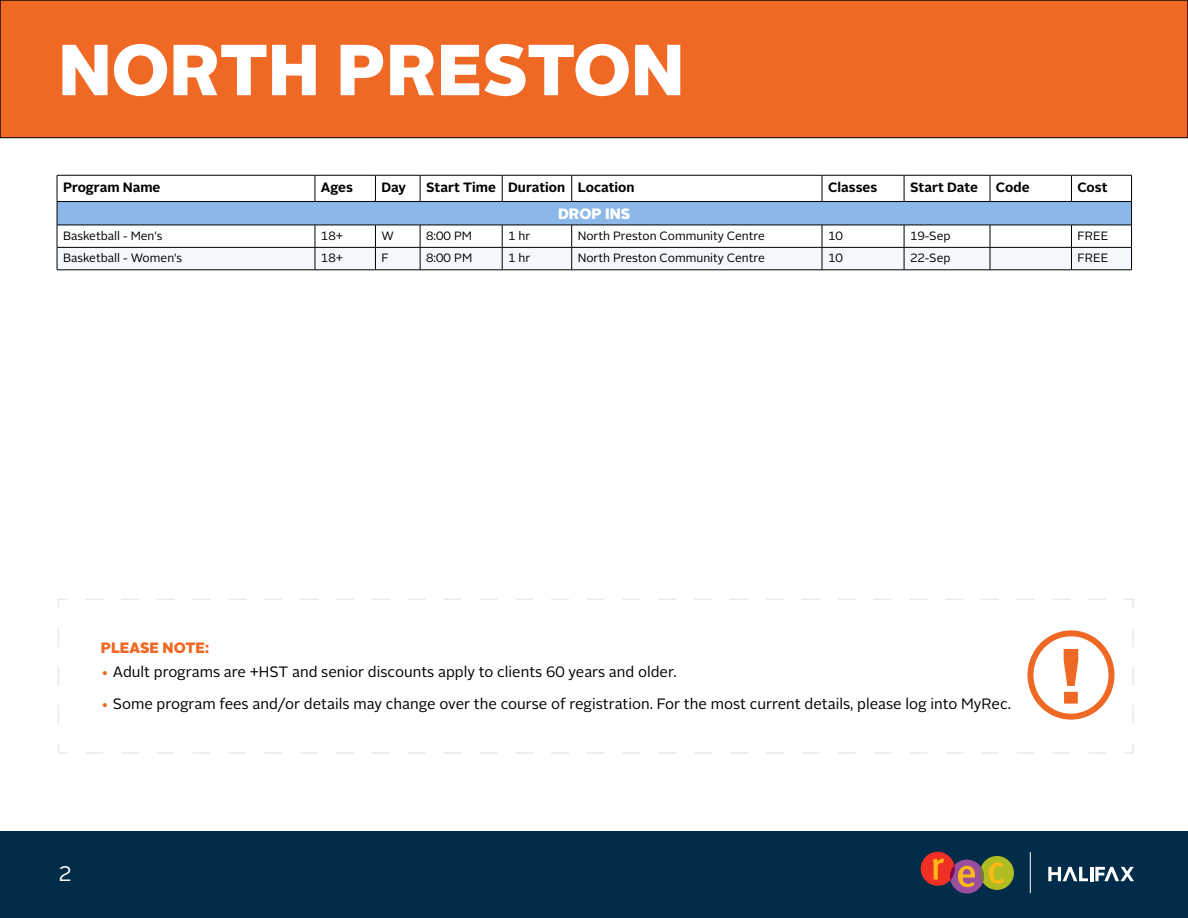
<style>
.page{position:relative;width:1188px;height:918px;background:#fff}
.page>*{position:absolute;margin:0;border:0;box-sizing:border-box;transform-origin:0 0}
.t1{font:900 78.15px "Alright Sans";color:#ef6924}
.t2{font:900 72px "Alright Sans";color:#fff}
.t3{font:21px "Alright Sans";color:#fff}
.t4{font:15px "Alright Sans";color:#000}
.t5{font:900 15px "Alright Sans";color:#ef6924}
.t6{font:900 15px "Alright Sans";color:#fff}
.t7{font:700 13.5px "Alright Sans";color:#000}
.t8{font:12px "Alright Sans";color:#000}
.s1{color:#ef6924}
</style>
<div class="page">
<div style="left:0;top:0;width:1188px;height:138px;background:#ef6924"></div>
<div style="left:0;top:0;width:1188px;height:138px;border:1px solid #000"></div>
<div style="left:0;top:832px;width:1188px;height:86px;background:#002b49"></div>
<div style="left:980px;top:856px;width:34px;height:34px;background:#afbc22;border-radius:50%"></div>
<svg style="left:950px;top:860px;width:34px;height:34px"></svg>
<div style="left:921px;top:852px;width:34px;height:34px;background:#ee3124;border-radius:50%"></div>
<svg style="left:933px;top:859px;width:11px;height:21px"></svg>
<svg style="left:950px;top:862px;width:54px;height:25px"></svg>
<hr style="left:1030px;top:852px;width:1px;height:41px;background:#fff">
<hr style="left:1090px;top:867px;width:3px;height:14px;background:#fff">
<svg style="left:1095px;top:867px;width:39px;height:14px"></svg>
<svg style="left:1048px;top:867px;width:40px;height:14px"></svg>
<svg style="left:57px;top:175px;width:1075px;height:95px"></svg>
<hr style="left:57px;top:270px;width:258px;height:1px;background:#000">
<hr style="left:315px;top:270px;width:60px;height:1px;background:#000">
<hr style="left:375px;top:270px;width:45px;height:1px;background:#000">
<hr style="left:420px;top:270px;width:82px;height:1px;background:#000">
<hr style="left:502px;top:270px;width:70px;height:1px;background:#000">
<hr style="left:572px;top:270px;width:250px;height:1px;background:#000">
<hr style="left:822px;top:270px;width:82px;height:1px;background:#000">
<hr style="left:904px;top:270px;width:86px;height:1px;background:#000">
<hr style="left:990px;top:270px;width:81px;height:1px;background:#000">
<hr style="left:1071px;top:270px;width:61px;height:1px;background:#000">
<svg style="left:58px;top:599px;width:1076px;height:155px"></svg>
<div style="left:1030px;top:633px;width:82px;height:84px;background:#fff;border-radius:50%"></div>
<div style="left:1028px;top:630px;width:86px;height:90px;border:6px solid #ef6924;border-radius:50%"></div>
<h2 class="t2" style="left:58px;top:18px;width:627px">NORTH PRESTON</h2>
<p class="t7" style="left:63px;top:177px;width:99px">Program Name</p>
<p class="t7" style="left:321px;top:177px;width:34px">Ages</p>
<p class="t7" style="left:381px;top:177px;width:26px">Day</p>
<p class="t7" style="left:426px;top:177px;width:210px">Start Time Duration Location</p>
<p class="t7" style="left:828px;top:177px;width:51px">Classes</p>
<p class="t7" style="left:910px;top:177px;width:69px">Start Date</p>
<p class="t7" style="left:996px;top:177px;width:35px">Code</p>
<p class="t7" style="left:1077px;top:177px;width:32px">Cost</p>
<p class="t6" style="left:558px;top:203px;width:74px">DROP INS</p>
<p class="t8" style="left:63px;top:228px;width:101px">Basketball - Men's</p>
<p class="t8" style="left:321px;top:228px;width:24px">18+</p>
<p class="t8" style="left:381px;top:228px;width:14px">W</p>
<p class="t8" style="left:426px;top:228px;width:48px">8:00 PM</p>
<p class="t8" style="left:508px;top:228px;width:24px">1 hr</p>
<p class="t8" style="left:578px;top:228px;width:189px">North Preston Community Centre</p>
<p class="t8" style="left:828px;top:228px;width:16px">10</p>
<p class="t8" style="left:910px;top:228px;width:42px">19-Sep</p>
<p class="t8" style="left:1077px;top:228px;width:32px">FREE</p>
<p class="t8" style="left:63px;top:250px;width:121px">Basketball - Women's</p>
<p class="t8" style="left:321px;top:250px;width:24px">18+</p>
<p class="t8" style="left:381px;top:250px;width:9px">F</p>
<p class="t8" style="left:426px;top:250px;width:48px">8:00 PM</p>
<p class="t8" style="left:508px;top:250px;width:24px">1 hr</p>
<p class="t8" style="left:578px;top:250px;width:189px">North Preston Community Centre</p>
<p class="t8" style="left:828px;top:250px;width:16px">10</p>
<p class="t8" style="left:910px;top:250px;width:42px">22-Sep</p>
<p class="t8" style="left:1078px;top:250px;width:32px">FREE</p>
<p class="t5" style="left:101px;top:637px;width:110px">PLEASE NOTE:</p>
<p class="t4" style="left:101px;top:662px;width:577px"><span class="s1">•</span> Adult programs are +HST and senior discounts apply to clients 60 years and older.</p>
<p class="t4" style="left:101px;top:693px;width:912px"><span class="s1">•</span> Some program fees and/or details may change over the course of registration. For the most current details, please log into MyRec.</p>
<h1 class="t1" style="left:1060px;top:620px;width:24px">!</h1>
<h3 class="t3" style="left:58px;top:859px;width:15px">2</h3>
</div>
